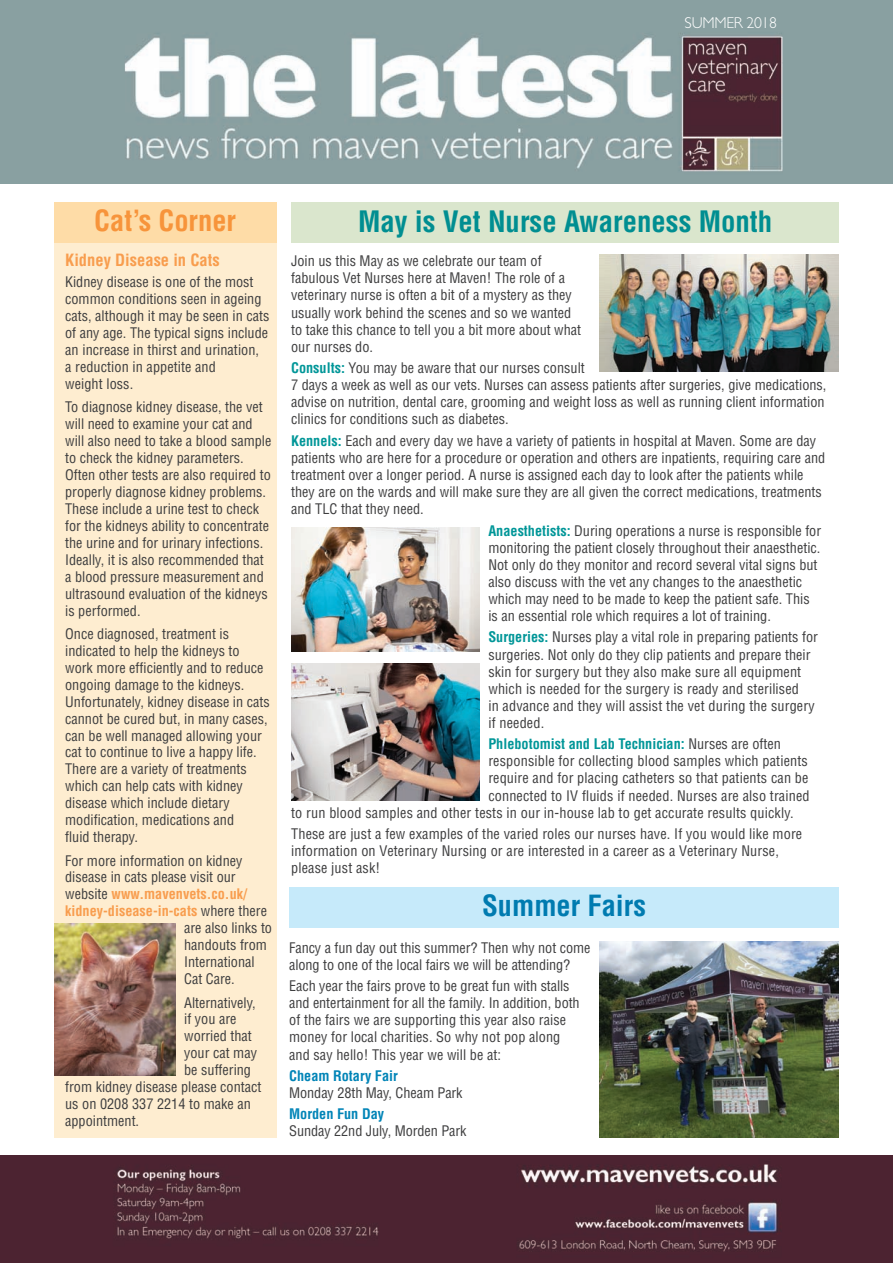
<style>
.page{position:relative;width:893px;height:1263px;background:#fff}
.page>*{position:absolute;margin:0;border:0;box-sizing:border-box;transform-origin:0 0}
.t1{font:700 condensed 28.8px "Helvetica";color:#008e91}
.t2{font:700 condensed 28.5px "Helvetica";color:#f7943b}
.t3{font:700 condensed 28.5px "Helvetica";color:#007bb0}
.t4{font:700 condensed 16.5px "Helvetica";color:#f89d4e}
.t5{font:300 15.75px "Gill Sans";letter-spacing:-.02em;color:#fff}
.t6{font:condensed 14.25px/17px "Helvetica";color:#3e3e3f}
.t7{font:700 condensed 14.25px "Helvetica";color:#f89d4e}
.t8{font:700 condensed 14.25px "Helvetica";color:#009698}
.t9{font:700 condensed 14.25px "Helvetica";color:#0084b7}
.s1{font-weight:400;color:#3e3e3f}
.s2{font-weight:700;color:#009698}
</style>
<div class="page">
<div style="left:54px;top:202px;width:222px;height:936px;background:#feedd0"></div>
<div style="left:54px;top:202px;width:222px;height:41px;background:#fedca7"></div>
<img style="left:599px;top:255px;width:240px;height:117px">
<img style="left:291px;top:663px;width:189px;height:137px">
<img style="left:291px;top:527px;width:189px;height:125px">
<div style="left:291px;top:202px;width:548px;height:41px;background:#dae6cd"></div>
<div style="left:289px;top:887px;width:550px;height:40px;background:#c6eafa"></div>
<img style="left:0;top:0;width:893px;height:183px">
<img style="left:0;top:1155px;width:893px;height:108px">
<img style="left:599px;top:942px;width:240px;height:196px">
<img style="left:54px;top:924px;width:122px;height:151px">
<p class="t5" style="left:685px;top:13px;width:94px">SUMMER 2018</p>
<h2 class="t2" style="left:94px;top:204px;width:143px">Cat’s Corner</h2>
<h1 class="t1" style="left:358px;top:204px;width:416px">May is Vet Nurse Awareness Month</h1>
<p class="t4" style="left:65px;top:250px;width:156px">Kidney Disease in Cats</p>
<p class="t6" style="left:65px;top:273px;width:206px">Kidney disease is one of the most common conditions seen in ageing cats, although it may be seen in cats of any age. The typical signs include an increase in thirst and urination,<br>a reduction in appetite and<br>weight loss.</p>
<p class="t6" style="left:65px;top:398px;width:208px">To diagnose kidney disease, the vet will need to examine your cat and will also need to take a blood sample to check the kidney parameters.<br>Often other tests are also required to properly diagnose kidney problems.<br>These include a urine test to check for the kidneys ability to concentrate the urine and for urinary infections.<br>Ideally, it is also recommended that a blood pressure measurement and ultrasound evaluation of the kidneys is performed.</p>
<p class="t6" style="left:65px;top:625px;width:206px">Once diagnosed, treatment is indicated to help the kidneys to work more efficiently and to reduce ongoing damage to the kidneys.<br>Unfortunately, kidney disease in cats cannot be cured but, in many cases, can be well managed allowing your cat to continue to live a happy life.<br>There are a variety of treatments which can help cats with kidney disease which include dietary modification, medications and<br>fluid therapy.</p>
<p class="t6" style="left:65px;top:852px;width:179px">For more information on kidney</p>
<p class="t6" style="left:65px;top:868px;width:172px">disease in cats please visit our</p>
<p class="t7" style="left:65px;top:885px;width:183px"><span class="s1">website</span> www.mavenvets.co.uk/</p>
<p class="t7" style="left:65px;top:902px;width:203px">kidney-disease-in-cats <span class="s1">where there</span></p>
<p class="t6" style="left:184px;top:919px;width:89px">are also links to</p>
<p class="t6" style="left:184px;top:936px;width:84px">handouts from</p>
<p class="t6" style="left:184px;top:953px;width:72px">International</p>
<p class="t6" style="left:184px;top:970px;width:52px">Cat Care.</p>
<p class="t6" style="left:184px;top:993px;width:73px">Alternatively,</p>
<p class="t6" style="left:184px;top:1010px;width:54px">if you are</p>
<p class="t6" style="left:184px;top:1027px;width:69px">worried that</p>
<p class="t6" style="left:184px;top:1044px;width:74px">your cat may</p>
<p class="t6" style="left:184px;top:1061px;width:68px">be suffering</p>
<p class="t6" style="left:65px;top:1078px;width:198px">from kidney disease please contact</p>
<p class="t6" style="left:65px;top:1095px;width:187px">us on 0208 337 2214 to make an</p>
<p class="t6" style="left:65px;top:1112px;width:76px">appointment.</p>
<p class="t6" style="left:291px;top:252px;width:292px">Join us this May as we celebrate our team of fabulous Vet Nurses here at Maven! The role of a veterinary nurse is often a bit of a mystery as they usually work behind the scenes and so we wanted to take this chance to tell you a bit more about what our nurses do.</p>
<p class="t6" style="left:291px;top:359px;width:537px"><span class="s2">Consults:</span> You may be aware that our nurses consult<br>7 days a week as well as our vets. Nurses can assess patients after surgeries, give medications, advise on nutrition, dental care, grooming and weight loss as well as running client information clinics for conditions such as diabetes.</p>
<p class="t6" style="left:291px;top:432px;width:536px"><span class="s2">Kennels:</span> Each and every day we have a variety of patients in hospital at Maven. Some are day patients who are here for a procedure or operation and others are inpatients, requiring care and treatment over a longer period. A nurse is assigned each day to look after the patients while they are on the wards and will make sure they are all given the correct medications, treatments and TLC that they need.</p>
<p class="t6" style="left:488px;top:521px;width:334px"><span class="s2">Anaesthetists:</span> During operations a nurse is responsible for monitoring the patient closely throughout their anaesthetic.<br>Not only do they monitor and record several vital signs but also discuss with the vet any changes to the anaesthetic which may need to be made to keep the patient safe. This is an essential role which requires a lot of training.</p>
<p class="t6" style="left:488px;top:628px;width:331px"><span class="s2">Surgeries:</span> Nurses play a vital role in preparing patients for surgeries. Not only do they clip patients and prepare their skin for surgery but they also make sure all equipment which is needed for the surgery is ready and sterilised<br>in advance and they will assist the vet during the surgery if needed.</p>
<p class="t8" style="left:488px;top:735px;width:294px">Phlebotomist and Lab Technician: <span class="s1">Nurses are often</span></p>
<p class="t6" style="left:488px;top:752px;width:321px">responsible for collecting blood samples which patients</p>
<p class="t6" style="left:488px;top:769px;width:322px">require and for placing catheters so that patients can be</p>
<p class="t6" style="left:488px;top:787px;width:323px">connected to IV fluids if needed. Nurses are also trained</p>
<p class="t6" style="left:291px;top:804px;width:504px">to run blood samples and other tests in our in-house lab to get accurate results quickly.</p>
<p class="t6" style="left:291px;top:825px;width:513px">These are just a few examples of the varied roles our nurses have. If you would like more information on Veterinary Nursing or are interested in a career as a Veterinary Nurse, please just ask!</p>
<h2 class="t3" style="left:482px;top:889px;width:165px">Summer Fairs</h2>
<p class="t6" style="left:289px;top:939px;width:303px">Fancy a fun day out this summer? Then why not come along to one of the local fairs we will be attending?</p>
<p class="t6" style="left:289px;top:977px;width:292px">Each year the fairs prove to be great fun with stalls and entertainment for all the family. In addition, both of the fairs we are supporting this year also raise money for local charities. So why not pop along and say hello! This year we will be at:</p>
<p class="t9" style="left:289px;top:1067px;width:110px">Cheam Rotary Fair</p>
<p class="t6" style="left:289px;top:1084px;width:175px">Monday 28th May, Cheam Park</p>
<p class="t9" style="left:289px;top:1105px;width:96px">Morden Fun Day</p>
<p class="t6" style="left:289px;top:1122px;width:179px">Sunday 22nd July, Morden Park</p>
</div>
